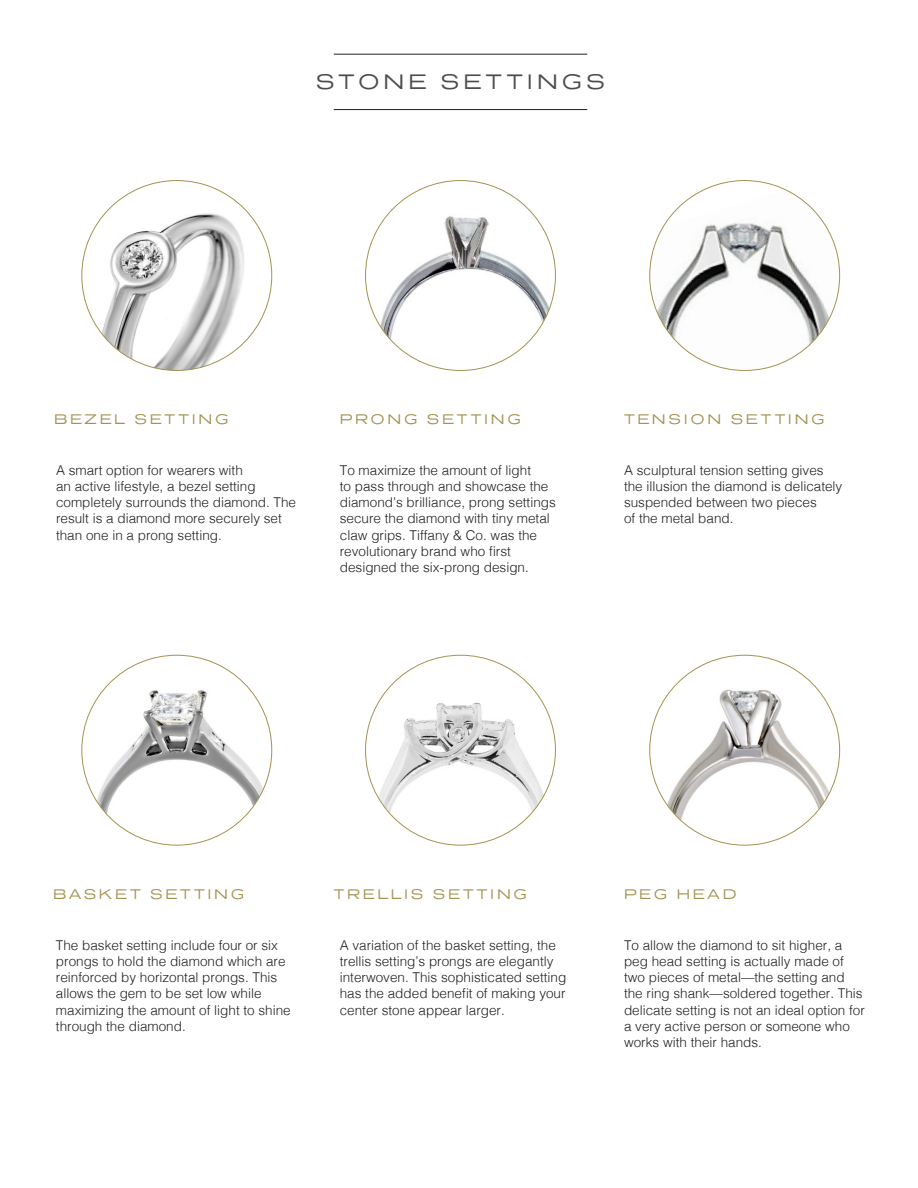
<style>
.page{position:relative;width:918px;height:1188px;background:#fff}
.page>*{position:absolute;margin:0;border:0;box-sizing:border-box;transform-origin:0 0}
.t1{font:20.4px "Presicav Lt";letter-spacing:.2em;color:#4b4d4f}
.t2{font:300 13.5px/16.2px "Helvetica";color:#231f20}
.t3{font:13.5px "Presicav Lt";letter-spacing:.2em;color:#a39353}
</style>
<div class="page">
<img style="left:82px;top:187px;width:190px;height:183px">
<img style="left:366px;top:181px;width:189px;height:189px;border-radius:95px">
<img style="left:650px;top:190px;width:190px;height:180px">
<img style="left:82px;top:655px;width:190px;height:190px;border-radius:95px">
<img style="left:650px;top:665px;width:190px;height:180px">
<img style="left:366px;top:676px;width:189px;height:169px">
<hr style="left:334px;top:109px;width:253px;height:1px;background:#231f20">
<hr style="left:334px;top:54px;width:253px;height:1px;background:#231f20">
<p class="t1" style="left:316px;top:68px;width:291px">STONE SETTINGS</p>
<p class="t3" style="left:54px;top:410px;width:176px">BEZEL SETTING</p>
<p class="t3" style="left:340px;top:410px;width:183px">PRONG SETTING</p>
<p class="t3" style="left:624px;top:410px;width:202px">TENSION SETTING</p>
<p class="t2" style="left:56px;top:461px;width:242px">A smart option for wearers with<br>an active lifestyle, a bezel setting completely surrounds the diamond. The result is a diamond more securely set than one in a prong setting.</p>
<p class="t2" style="left:340px;top:461px;width:193px">To maximize the amount of light</p>
<p class="t2" style="left:340px;top:477px;width:218px">to pass through and showcase the diamond’s brilliance, prong settings secure the diamond with tiny metal claw grips. Tiffany &amp; Co. was the revolutionary brand who first</p>
<p class="t2" style="left:340px;top:558px;width:191px">designed the six-prong design.</p>
<p class="t2" style="left:624px;top:461px;width:220px">A sculptural tension setting gives the illusion the diamond is delicately suspended between two pieces</p>
<p class="t2" style="left:624px;top:509px;width:111px">of the metal band.</p>
<p class="t3" style="left:53px;top:885px;width:192px">BASKET SETTING</p>
<p class="t3" style="left:334px;top:885px;width:195px">TRELLIS SETTING</p>
<p class="t3" style="left:624px;top:885px;width:114px">PEG HEAD</p>
<p class="t2" style="left:56px;top:936px;width:236px">The basket setting include four or six prongs to hold the diamond which are reinforced by horizontal prongs. This allows the gem to be set low while maximizing the amount of light to shine through the diamond.</p>
<p class="t2" style="left:340px;top:936px;width:228px">A variation of the basket setting, the trellis setting’s prongs are elegantly interwoven. This sophisticated setting has the added benefit of making your center stone appear larger.</p>
<p class="t2" style="left:624px;top:936px;width:242px">To allow the diamond to sit higher, a peg head setting is actually made of two pieces of metal—the setting and the ring shank—soldered together. This delicate setting is not an ideal option for a very active person or someone who works with their hands.</p>
</div>
